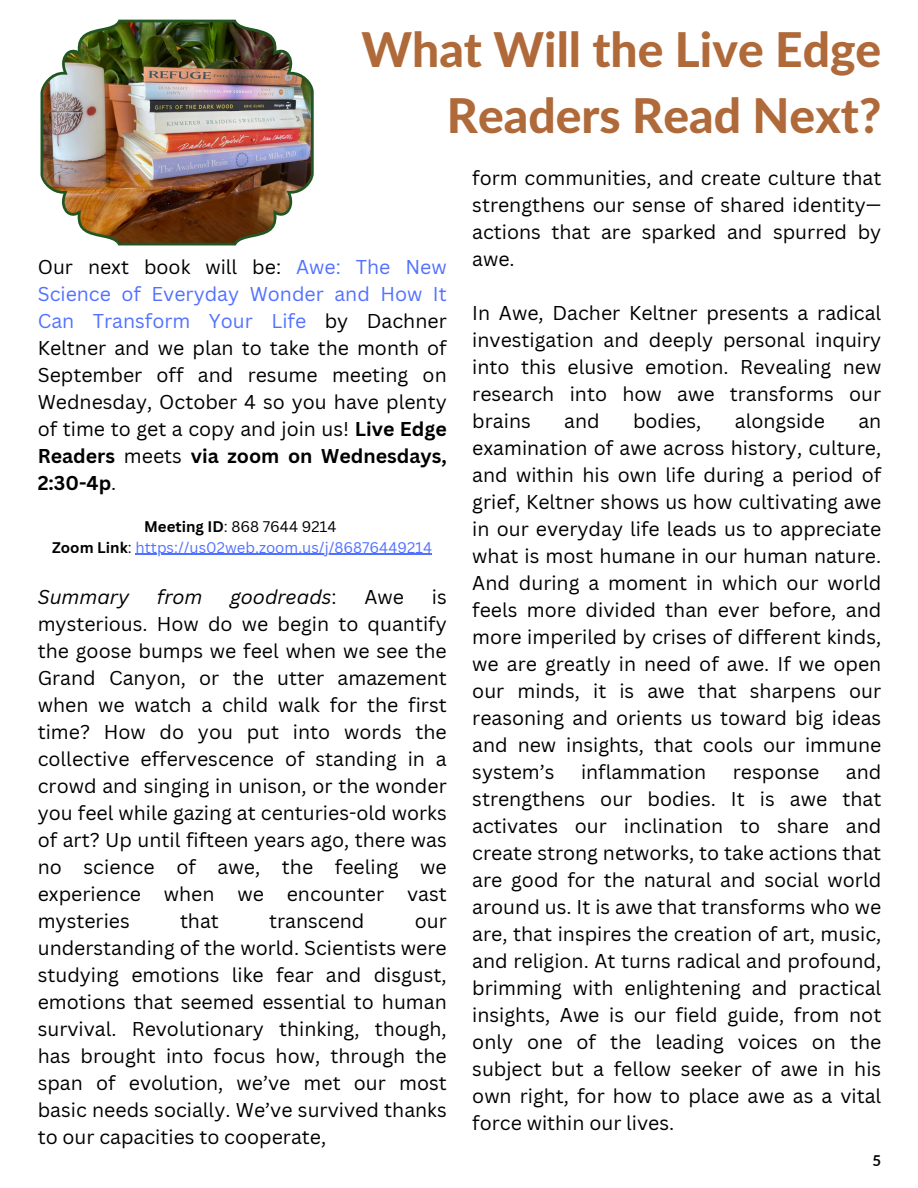
<style>
.page{position:relative;width:918px;height:1188px;background:#fff}
.page>*{position:absolute;margin:0;border:0;box-sizing:border-box;transform-origin:0 0}
.t1{font:800 48px/66.3px "Lato Latin";color:#b06a3a;text-align:right}
.t2{font:19.5px/27px "Canva Sans";color:#000;text-align:justify}
.t3{font:italic 19.5px "Canva Sans";color:#000}
.t4{font:15px "Canva Sans";color:#5271ff}
.t5{font:15px "Canva Sans";color:#000}
.t6{font:700 15px "Lato";color:#000}
.s1{color:#5271ff}
.s2{font-weight:700}
.s3{font-weight:700;color:#000}
.s4{color:#000}
.s5{font-style:normal}
</style>
<div class="page">
<img style="left:41px;top:20px;width:273px;height:225px">
<hr style="left:135px;top:554px;width:297px;height:1px;background:#5271ff">
<p class="t1" style="left:361px;top:19px;width:521px">What Will the Live Edge<br>Readers Read Next?</p>
<p class="t2" style="left:38px;top:253px;width:411px">Our next book will be: <span class="s1">Awe: The New Science of Everyday Wonder and How It Can Transform Your Life</span> by Dachner Keltner and we plan to take the month of September off and resume meeting on Wednesday, October 4 so you have plenty of time to get a copy and join us! <span class="s2">Live Edge Readers</span> meets <span class="s2">via zoom on Wednesdays, 2:30-4p</span>.</p>
<p class="t5" style="left:144px;top:516px;width:194px"><span class="s2">Meeting ID</span>: 868 7644 9214</p>
<p class="t4" style="left:52px;top:537px;width:382px"><span class="s3">Zoom Link</span><span class="s4">:</span> https://us02web.zoom.us/j/86876449214</p>
<p class="t3" style="left:38px;top:584px;width:93px">Summary</p>
<p class="t3" style="left:157px;top:584px;width:47px">from</p>
<p class="t3" style="left:230px;top:584px;width:108px">goodreads<span class="s5">:</span></p>
<p class="t2" style="left:365px;top:583px;width:41px">Awe</p>
<p class="t2" style="left:38px;top:583px;width:411px;text-indent:394px">is mysterious. How do we begin to quantify the goose bumps we feel when we see the Grand Canyon, or the utter amazement when we watch a child walk for the first time? How do you put into words the collective effervescence of standing in a crowd and singing in unison, or the wonder you feel while gazing at centuries-old works of art? Up until fifteen years ago, there was no science of awe, the feeling we experience when we encounter vast mysteries</p>
<p class="t2" style="left:180px;top:907px;width:40px">that</p>
<p class="t2" style="left:269px;top:907px;width:97px">transcend</p>
<p class="t2" style="left:38px;top:907px;width:411px;text-indent:377px">our understanding of the world. Scientists were studying emotions like fear and disgust, emotions that seemed essential to human survival. Revolutionary thinking, though, has brought into focus how, through the span of evolution, we’ve met our most basic needs socially. We’ve survived thanks to our capacities to cooperate,</p>
<p class="t2" style="left:472px;top:164px;width:411px">form communities, and create culture that strengthens our sense of shared identity— actions that are sparked and spurred by awe.</p>
<p class="t2" style="left:472px;top:299px;width:411px">In Awe, Dacher Keltner presents a radical investigation and deeply personal inquiry into this elusive emotion. Revealing new research into how awe transforms our brains</p>
<p class="t2" style="left:564px;top:407px;width:37px">and</p>
<p class="t2" style="left:633px;top:407px;width:70px">bodies,</p>
<p class="t2" style="left:735px;top:407px;width:92px">alongside</p>
<p class="t2" style="left:472px;top:407px;width:411px;text-indent:386px">an examination of awe across history, culture, and within his own life during a period of grief, Keltner shows us how cultivating awe in our everyday life leads us to appreciate what is most humane in our human nature.<br>And during a moment in which our world feels more divided than ever before, and more imperiled by crises of different kinds, we are greatly in need of awe. If we open our minds, it is awe that sharpens our reasoning and orients us toward big ideas and new insights, that cools our immune system’s</p>
<p class="t2" style="left:581px;top:758px;width:127px">inflammation</p>
<p class="t2" style="left:733px;top:758px;width:88px">response</p>
<p class="t2" style="left:472px;top:758px;width:411px;text-indent:374px">and strengthens our bodies. It is awe that activates our inclination to share and create strong networks, to take actions that are good for the natural and social world around us. It is awe that transforms who we are, that inspires the creation of art, music, and religion. At turns radical and profound, brimming with enlightening and practical insights, Awe is our field guide, from not only one of the leading voices on the subject but a fellow seeker of awe in his own right, for how to place awe as a vital force within our lives.</p>
<p class="t6" style="left:873px;top:1152px;width:10px">5</p>
</div>
